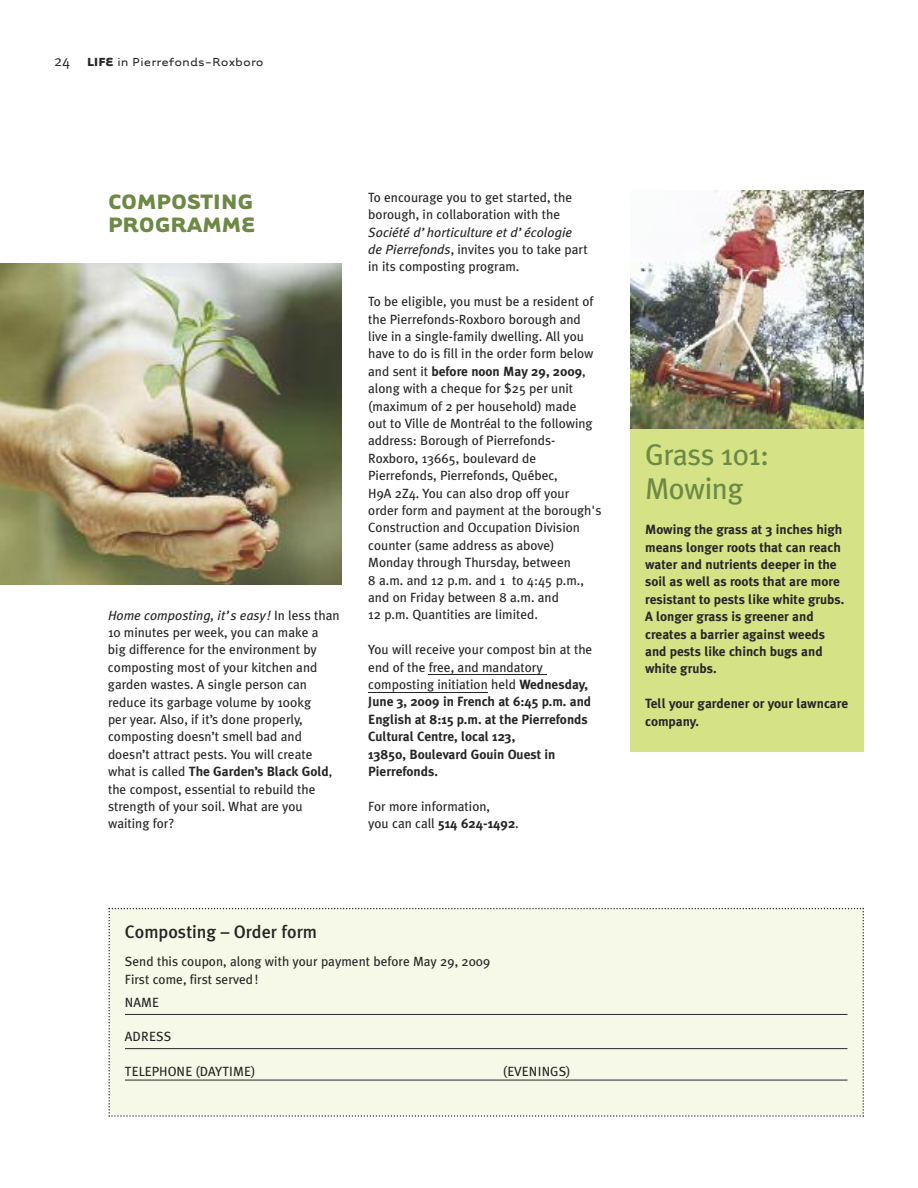
<style>
.page{position:relative;width:918px;height:1188px;background:#fff}
.page>*{position:absolute;margin:0;border:0;box-sizing:border-box;transform-origin:0 0}
.t1{font:30px/34.5px "Meta Plus";letter-spacing:-.015em;color:#6d8945}
.t2{font:700 24px/22.5px "Tarzana Wide";color:#6d8945}
.t3{font:500 18px "Meta Plus";color:#272627}
.t4{font:13.5px "Tarzana Wide";color:#272627}
.t5{font:13.35px/17.4px "Meta Plus";color:#272627}
.t6{font:700 13.35px/17.4px "Meta Plus";color:#272627}
.t7{font:italic 13.35px/17.4px "Meta Plus";color:#272627}
.s1{font-family:"Meta Plus Normal";font-size:15px}
.s2{font-weight:700}
.s3{font-style:italic}
.s4{font-style:normal}
.s5{font-weight:400}
</style>
<div class="page">
<hr style="left:429px;top:675px;width:114px;height:1px;background:#272627">
<hr style="left:368px;top:692px;width:120px;height:1px;background:#272627">
<div style="left:108px;top:908px;width:756px;height:209px;background:#f7f9e8"></div>
<hr style="left:125px;top:1014px;width:723px;height:1px;background:#272627">
<hr style="left:125px;top:1048px;width:723px;height:1px;background:#272627">
<hr style="left:125px;top:1080px;width:723px;height:1px;background:#272627">
<img style="left:0;top:263px;width:341px;height:322px">
<div style="left:630px;top:426px;width:234px;height:326px;background:#d5e285"></div>
<img style="left:630px;top:191px;width:234px;height:237px">
<p class="t4" style="left:54px;top:54px;width:211px"><span class="s1">24</span> <span class="s2">LIFE</span> in Pierrefonds-Roxboro</p>
<h2 class="t2" style="left:108px;top:190px;width:149px">COMPOSTING<br>PROGRAMME</h2>
<p class="t5" style="left:108px;top:606px;width:233px"><span class="s3">Home composting, it’s easy!</span> In less than 10 minutes per week, you can make a big difference for the environment by composting most of your kitchen and garden wastes. A single person can reduce its garbage volume by 100kg<br>per year. Also, if it’s done properly, composting doesn’t smell bad and doesn’t attract pests. You will create what is called <span class="s2">The Garden’s Black Gold</span>, the compost, essential to rebuild the strength of your soil. What are you waiting for?</p>
<p class="t5" style="left:368px;top:188px;width:206px">To encourage you to get started, the borough, in collaboration with the</p>
<p class="t7" style="left:368px;top:223px;width:221px">Société d’horticulture et d’écologie de Pierrefonds<span class="s4">, invites you to take part in its composting program.</span></p>
<p class="t5" style="left:368px;top:293px;width:235px">To be eligible, you must be a resident of the Pierrefonds-Roxboro borough and live in a single-family dwelling. All you have to do is fill in the order form below and sent it <span class="s2">before noon May 29, 2009</span>, along with a cheque for $25 per unit (maximum of 2 per household) made<br>out to Ville de Montréal to the following address: Borough of Pierrefonds-Roxboro, 13665, boulevard de Pierrefonds, Pierrefonds, Québec,<br>H9A 2Z4. You can also drop off your order form and payment at the borough's Construction and Occupation Division counter (same address as above)<br>Monday through Thursday, between<br>8 a.m. and 12 p.m. and 1 to 4:45 p.m., and on Friday between 8 a.m. and<br>12 p.m. Quantities are limited.</p>
<p class="t6" style="left:368px;top:641px;width:226px"><span class="s5">You will receive your compost bin at the end of the free, and mandatory composting initiation held</span> Wednesday,<br>June 3, 2009 in French at 6:45 p.m. and<br>English at 8:15 p.m. at the Pierrefonds<br>Cultural Centre, local 123,<br>13850, Boulevard Gouin Ouest in<br>Pierrefonds.</p>
<p class="t5" style="left:368px;top:797px;width:152px">For more information,<br>you can call <span class="s2">514 624-1492</span>.</p>
<h3 class="t3" style="left:125px;top:922px;width:194px">Composting – Order form</h3>
<p class="t5" style="left:125px;top:953px;width:367px">Send this coupon, along with your payment before May 29, 2009<br>First come, first served!</p>
<p class="t5" style="left:125px;top:994px;width:36px">NAME</p>
<p class="t5" style="left:125px;top:1028px;width:48px">ADRESS</p>
<p class="t5" style="left:125px;top:1062px;width:132px">TELEPHONE (DAYTIME)</p>
<p class="t5" style="left:503px;top:1062px;width:69px">(EVENINGS)</p>
<h1 class="t1" style="left:645px;top:437px;width:126px">Grass 101:<br>Mowing</h1>
<p class="t6" style="left:645px;top:521px;width:201px">Mowing the grass at 3 inches high means longer roots that can reach water and nutrients deeper in the soil as well as roots that are more resistant to pests like white grubs.<br>A longer grass is greener and creates a barrier against weeds and pests like chinch bugs and white grubs.</p>
<p class="t6" style="left:645px;top:695px;width:205px">Tell your gardener or your lawncare company.</p>
</div>
